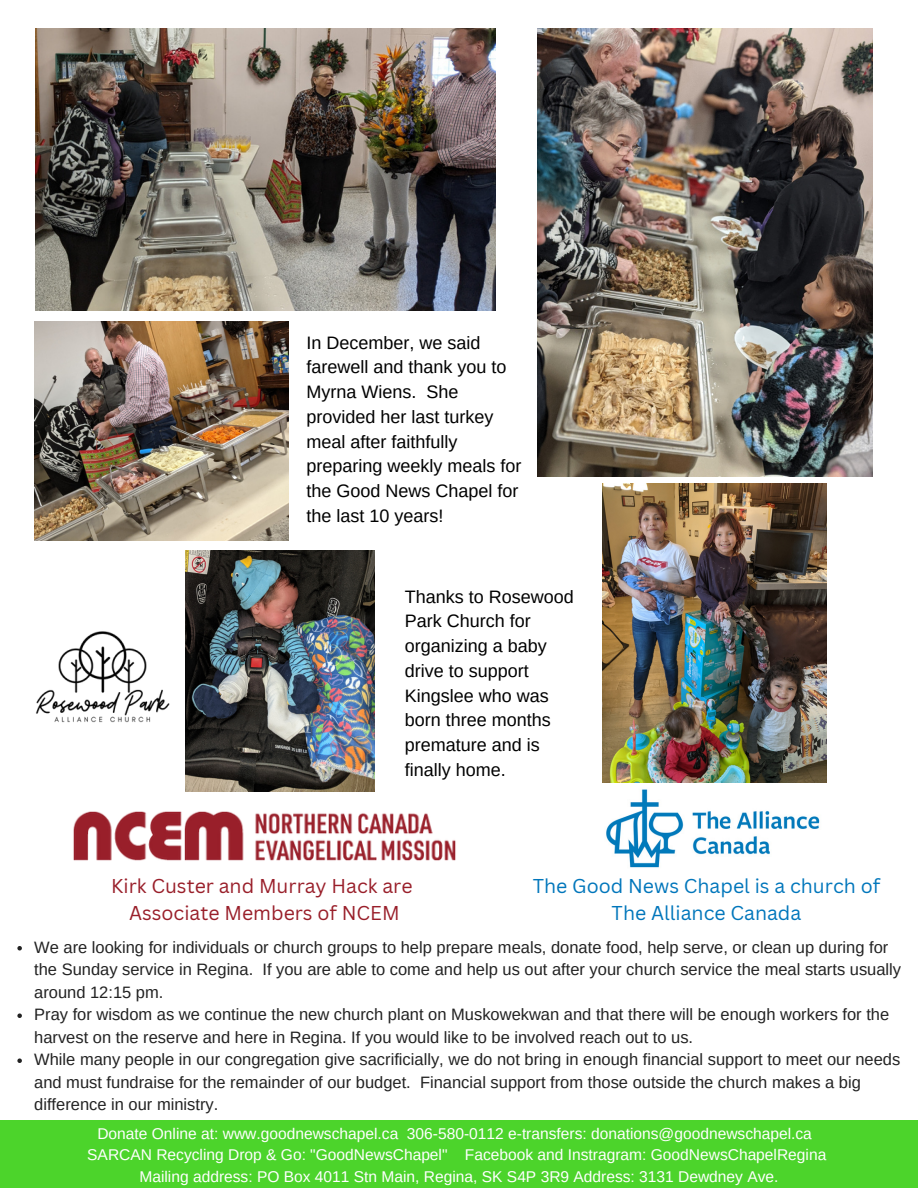
<style>
.page{position:relative;width:918px;height:1188px;background:#fff}
.page>*{position:absolute;margin:0;border:0;box-sizing:border-box;transform-origin:0 0}
.t1{font:19.5px "Canva Sans";color:#991f2a}
.t2{font:19.5px/27px "Canva Sans";color:#0076bb;text-align:center}
.t3{font:18px/24.8px "Arimo";color:#000}
.t4{font:16.5px/22.5px "Arimo";color:#222}
.t5{font:15.6px "Arimo";color:#fff}
</style>
<div class="page">
<div style="left:0;top:1121px;width:918px;height:66px;background:#4cd42b"></div>
<img style="left:73px;top:811px;width:383px;height:50px">
<img style="left:35px;top:29px;width:460px;height:282px">
<img style="left:537px;top:29px;width:336px;height:447px">
<img style="left:35px;top:321px;width:253px;height:220px">
<img style="left:36px;top:623px;width:150px;height:103px">
<img style="left:186px;top:550px;width:189px;height:242px">
<img style="left:602px;top:777px;width:225px;height:91px">
<img style="left:603px;top:484px;width:224px;height:298px">
<svg style="left:17px;top:946px;width:5px;height:4px"></svg>
<svg style="left:17px;top:1013px;width:5px;height:5px"></svg>
<svg style="left:17px;top:1058px;width:5px;height:5px"></svg>
<p class="t3" style="left:307px;top:330px;width:216px">In December, we said farewell and thank you to<br>Myrna Wiens. She provided her last turkey meal after faithfully preparing weekly meals for the Good News Chapel for the last 10 years!</p>
<p class="t3" style="left:405px;top:584px;width:171px">Thanks to Rosewood<br>Park Church for organizing a baby drive to support<br>Kingslee who was born three months premature and is finally home.</p>
<p class="t1" style="left:111px;top:873px;width:303px">Kirk Custer and Murray Hack are</p>
<p class="t1" style="left:129px;top:900px;width:272px">Associate Members of NCEM</p>
<p class="t2" style="left:533px;top:872px;width:349px">The Good News Chapel is a church of<br>The Alliance Canada</p>
<p class="t4" style="left:34px;top:936px;width:869px">We are looking for individuals or church groups to help prepare meals, donate food, help serve, or clean up during for the Sunday service in Regina. If you are able to come and help us out after your church service the meal starts usually around 12:15 pm.</p>
<p class="t4" style="left:34px;top:1003px;width:857px">Pray for wisdom as we continue the new church plant on Muskowekwan and that there will be enough workers for the harvest on the reserve and here in Regina. If you would like to be involved reach out to us.</p>
<p class="t4" style="left:34px;top:1048px;width:868px">While many people in our congregation give sacrificially, we do not bring in enough financial support to meet our needs and must fundraise for the remainder of our budget. Financial support from those outside the church makes a big difference in our ministry.</p>
<p class="t5" style="left:97px;top:1125px;width:716px">Donate Online at: www.goodnewschapel.ca 306-580-0112 e-transfers: donations@goodnewschapel.ca</p>
<p class="t5" style="left:87px;top:1146px;width:741px">SARCAN Recycling Drop &amp; Go: "GoodNewsChapel" Facebook and Instragram: GoodNewsChapelRegina</p>
<p class="t5" style="left:139px;top:1168px;width:641px">Mailing address: PO Box 4011 Stn Main, Regina, SK S4P 3R9 Address: 3131 Dewdney Ave.</p>
</div>
